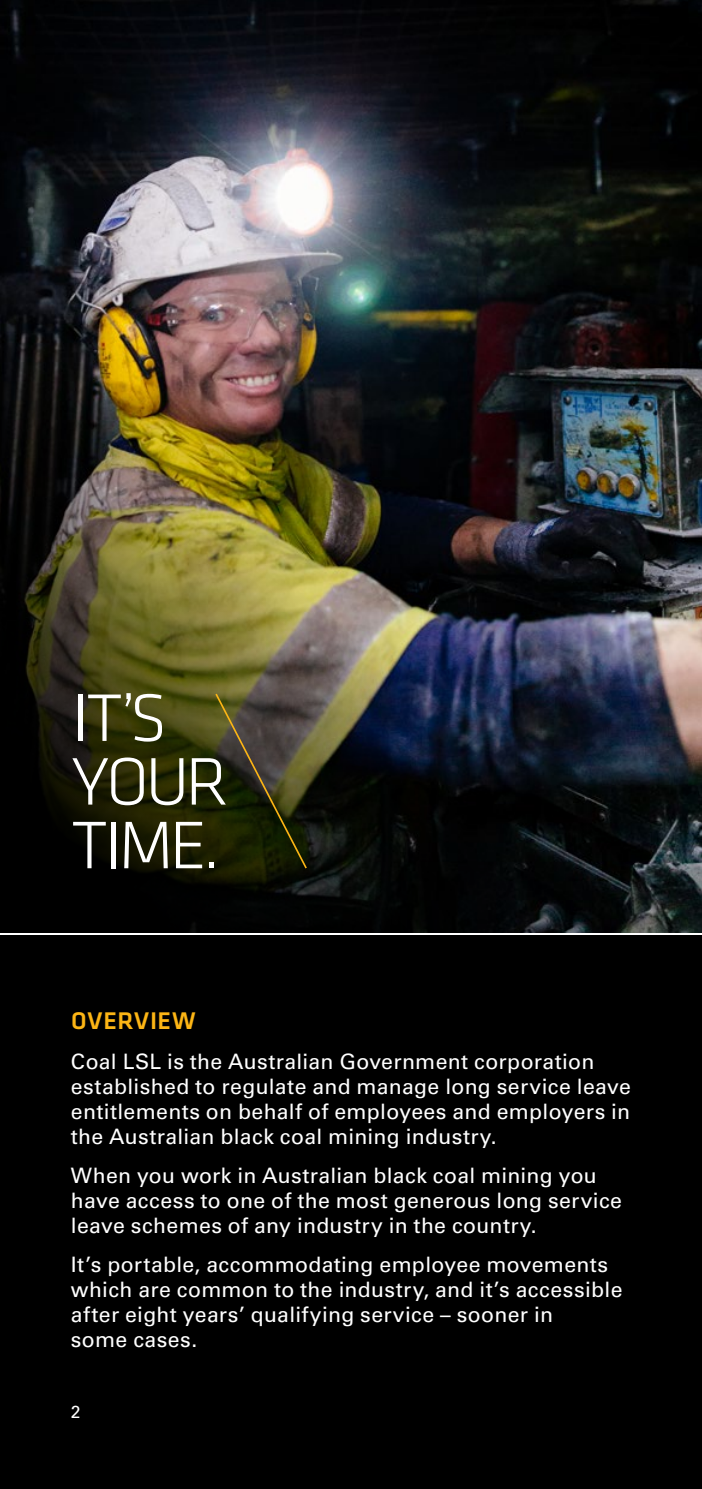
<style>
.page{position:relative;width:702px;height:1489px;background:#fff}
.page>*{position:absolute;margin:0;border:0;box-sizing:border-box;transform-origin:0 0}
.t1{font:300 69.5px/63.8px "Klavika";letter-spacing:-.05em;color:#fff}
.t2{font:500 25px "Klavika";letter-spacing:.03em;color:#fcb515}
.t3{font:21.25px/25px "Univers";letter-spacing:.015em;color:#fff}
.t4{font:500 17.5px "Univers CE";color:#fff}
</style>
<div class="page">
<div style="left:0;top:935px;width:702px;height:553px;background:#000"></div>
<img style="left:0;top:0;width:702px;height:932px">
<svg style="left:214px;top:691px;width:94px;height:179px"></svg>
<p class="t1" style="left:71px;top:686px;width:159px">IT’S<br>YOUR<br>TIME.</p>
<h1 class="t2" style="left:71px;top:1007px;width:126px">OVERVIEW</h1>
<p class="t3" style="left:71px;top:1048px;width:561px">Coal LSL is the Australian Government corporation established to regulate and manage long service leave entitlements on behalf of employees and employers in the Australian black coal mining industry.</p>
<p class="t3" style="left:71px;top:1162px;width:552px">When you work in Australian black coal mining you have access to one of the most generous long service leave schemes of any industry in the country.</p>
<p class="t3" style="left:71px;top:1251px;width:553px">It’s portable, accommodating employee movements which are common to the industry, and it’s accessible after eight years’ qualifying service – sooner in<br>some cases.</p>
<p class="t4" style="left:71px;top:1401px;width:11px">2</p>
</div>
